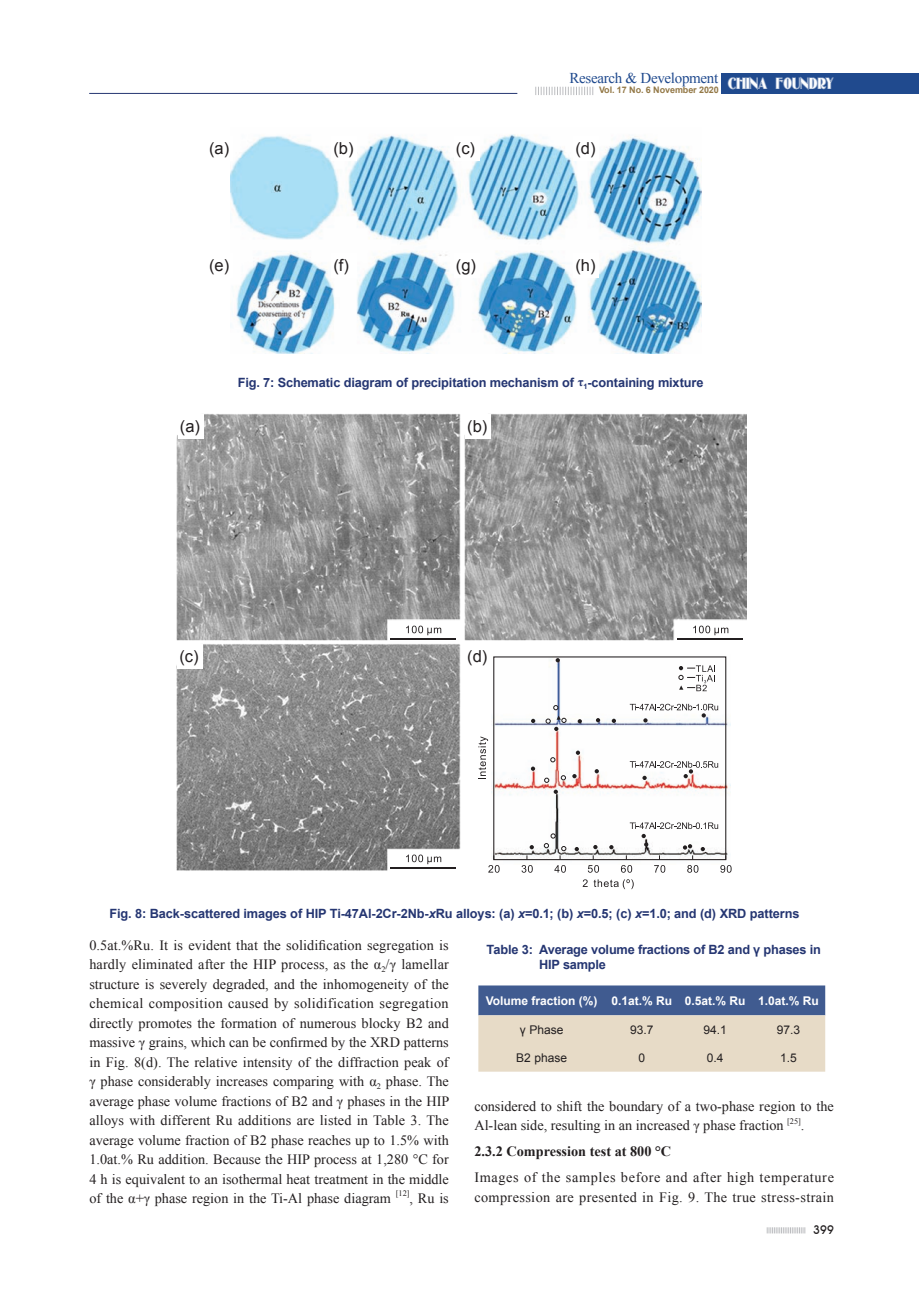
<style>
.page{position:relative;width:919px;height:1289px;background:#fff}
.page>*{position:absolute;margin:0;border:0;box-sizing:border-box;transform-origin:0 0}
.t1{font:16.5px "Arial";color:#231f20}
.t2{font:15.6px "Oldgate Lane Outline";color:#fff}
.t3{font:15px "Times New Roman";letter-spacing:-.02em;color:#204a8e}
.t4{font:14.25px/19.5px "Times New Roman";color:#231f20;text-align:justify}
.t5{font:14.25px/19.5px "Times New Roman";letter-spacing:.035em;color:#231f20}
.t6{font:700 14.25px "Times New Roman";color:#231f20}
.t7{font:700 12.75px/15px "Arial";letter-spacing:-.01em;color:#253672}
.t8{font:700 12px "Arial";color:#fff}
.t9{font:12px "Arial";color:#231f20}
.t10{font:500 12px "Avant Garde IT Cby BT";color:#231f20}
.t11{font:700 9px "Arial";letter-spacing:-.01em;color:#937846}
.t12{font:8.25px "Times New Roman";color:#231f20}
.s1{font-family:"Times New Roman"}
.s2{font-style:italic}
</style>
<div class="page">
<svg style="left:766px;top:1227px;width:39px;height:6px"></svg>
<div style="left:722px;top:73px;width:196px;height:21px;background:#204a8e"></div>
<svg style="left:535px;top:87px;width:58px;height:8px"></svg>
<hr style="left:89px;top:93px;width:428px;height:1px;background:#253672">
<img style="left:231px;top:134px;width:471px;height:219px">
<div style="left:207px;top:136px;width:26px;height:25px;background:#fff"></div>
<div style="left:207px;top:253px;width:26px;height:25px;background:#fff"></div>
<div style="left:331px;top:136px;width:26px;height:25px;background:#fff"></div>
<div style="left:331px;top:253px;width:26px;height:25px;background:#fff"></div>
<div style="left:453px;top:136px;width:26px;height:25px;background:#fff"></div>
<div style="left:453px;top:253px;width:26px;height:25px;background:#fff"></div>
<div style="left:573px;top:136px;width:26px;height:25px;background:#fff"></div>
<div style="left:573px;top:253px;width:26px;height:25px;background:#fff"></div>
<svg style="left:478px;top:985px;width:347px;height:86px;background:#adafb4"></svg>
<img style="left:176px;top:413px;width:570px;height:477px">
<hr style="left:390px;top:638px;width:66px;height:1px;background:#231f20">
<svg style="left:406px;top:625px;width:35px;height:10px"></svg>
<hr style="left:677px;top:638px;width:65px;height:1px;background:#231f20">
<svg style="left:693px;top:625px;width:35px;height:10px"></svg>
<hr style="left:390px;top:866px;width:66px;height:2px;background:#231f20">
<svg style="left:406px;top:854px;width:35px;height:10px"></svg>
<img style="left:491px;top:654px;width:239px;height:210px">
<svg style="left:582px;top:879px;width:5px;height:7px"></svg>
<svg style="left:593px;top:879px;width:40px;height:10px"></svg>
<svg style="left:488px;top:865px;width:11px;height:7px"></svg>
<svg style="left:521px;top:865px;width:11px;height:7px"></svg>
<svg style="left:554px;top:865px;width:12px;height:7px"></svg>
<svg style="left:587px;top:865px;width:12px;height:7px"></svg>
<svg style="left:621px;top:865px;width:11px;height:7px"></svg>
<svg style="left:654px;top:865px;width:11px;height:7px"></svg>
<svg style="left:687px;top:865px;width:11px;height:7px"></svg>
<svg style="left:720px;top:865px;width:11px;height:7px"></svg>
<svg style="left:478px;top:736px;width:10px;height:43px"></svg>
<svg style="left:678px;top:665px;width:37px;height:26px"></svg>
<svg style="left:531px;top:718px;width:4px;height:5px"></svg>
<svg style="left:577px;top:719px;width:5px;height:4px"></svg>
<svg style="left:596px;top:718px;width:4px;height:4px"></svg>
<svg style="left:611px;top:718px;width:5px;height:5px"></svg>
<svg style="left:555px;top:658px;width:5px;height:4px"></svg>
<svg style="left:629px;top:703px;width:89px;height:19px"></svg>
<svg style="left:545px;top:705px;width:21px;height:26px"></svg>
<svg style="left:531px;top:766px;width:4px;height:4px"></svg>
<svg style="left:575px;top:750px;width:5px;height:4px"></svg>
<svg style="left:572px;top:774px;width:4px;height:4px"></svg>
<svg style="left:594px;top:769px;width:5px;height:4px"></svg>
<svg style="left:629px;top:761px;width:89px;height:19px"></svg>
<svg style="left:553px;top:789px;width:5px;height:5px"></svg>
<svg style="left:544px;top:777px;width:5px;height:5px"></svg>
<svg style="left:550px;top:757px;width:5px;height:5px"></svg>
<svg style="left:560px;top:775px;width:6px;height:5px"></svg>
<svg style="left:529px;top:845px;width:5px;height:4px"></svg>
<svg style="left:574px;top:847px;width:5px;height:4px"></svg>
<svg style="left:593px;top:845px;width:4px;height:4px"></svg>
<svg style="left:609px;top:845px;width:4px;height:4px"></svg>
<svg style="left:626px;top:822px;width:92px;height:36px"></svg>
<svg style="left:544px;top:833px;width:22px;height:25px"></svg>
<div style="left:493px;top:656px;width:233px;height:204px;border:1px solid #231f20"></div>
<div style="left:178px;top:414px;width:25px;height:25px;background:#fff"></div>
<div style="left:465px;top:414px;width:26px;height:25px;background:#fff"></div>
<div style="left:177px;top:644px;width:26px;height:25px;background:#fff"></div>
<div style="left:465px;top:644px;width:26px;height:25px;background:#fff"></div>
<p class="t1" style="left:209px;top:137px;width:22px">(a)</p>
<p class="t1" style="left:209px;top:254px;width:22px">(e)</p>
<p class="t1" style="left:333px;top:137px;width:22px">(b)</p>
<p class="t1" style="left:333px;top:254px;width:17px">(f)</p>
<p class="t1" style="left:456px;top:137px;width:21px">(c)</p>
<p class="t1" style="left:456px;top:254px;width:22px">(g)</p>
<p class="t3" style="left:569px;top:68px;width:150px">Research &amp; Development</p>
<p class="t11" style="left:599px;top:84px;width:121px">Vol. 17 No. 6 November 2020</p>
<p class="t2" style="left:727px;top:75px;width:107px">CHINA FOUNDRY</p>
<p class="t1" style="left:575px;top:137px;width:22px">(d)</p>
<p class="t1" style="left:575px;top:254px;width:22px">(h)</p>
<p class="t7" style="left:238px;top:375px;width:467px">Fig. 7: Schematic diagram of precipitation mechanism of <span class="s1">τ</span><sub>1</sub>-containing mixture</p>
<p class="t1" style="left:180px;top:415px;width:22px">(a)</p>
<p class="t1" style="left:467px;top:415px;width:22px">(b)</p>
<p class="t1" style="left:179px;top:645px;width:21px">(c)</p>
<p class="t1" style="left:467px;top:645px;width:22px">(d)</p>
<p class="t7" style="left:110px;top:906px;width:691px">Fig. 8: Back-scattered images of HIP Ti-47Al-2Cr-2Nb-<span class="s2">x</span>Ru alloys: (a) <span class="s2">x</span>=0.1; (b) <span class="s2">x</span>=0.5; (c) <span class="s2">x</span>=1.0; and (d) XRD patterns</p>
<p class="t4" style="left:89px;top:934px;width:361px">0.5at.%Ru. It is evident that the solidification segregation is hardly eliminated after the HIP process, as the α<sub>2</sub>/γ lamellar structure is severely degraded, and the inhomogeneity of the chemical composition caused by solidification segregation directly promotes the formation of numerous blocky B2 and massive γ grains, which can be confirmed by the XRD patterns in Fig. 8(d). The relative intensity of the diffraction peak of γ phase considerably increases comparing with α<sub>2</sub> phase. The average phase volume fractions of B2 and γ phases in the HIP alloys with different Ru additions are listed in Table 3. The average volume fraction of B2 phase reaches up to 1.5% with 1.0at.% Ru addition. Because the HIP process at 1,280 °C for 4 h is equivalent to an isothermal heat treatment in the middle of the α+γ phase region in the Ti-Al phase diagram</p>
<p class="t7" style="left:539px;top:942px;width:283px;text-indent:-53px">Table 3: Average volume fractions of B2 and γ phases in<br>HIP sample</p>
<p class="t8" style="left:485px;top:992px;width:334px">Volume fraction (%) 0.1at.% Ru 0.5at.% Ru 1.0at.% Ru</p>
<p class="t9" style="left:520px;top:1021px;width:45px">γ Phase</p>
<p class="t9" style="left:630px;top:1021px;width:25px">93.7</p>
<p class="t9" style="left:703px;top:1021px;width:25px">94.1</p>
<p class="t9" style="left:776px;top:1021px;width:25px">97.3</p>
<p class="t9" style="left:516px;top:1049px;width:52px">B2 phase</p>
<p class="t9" style="left:638px;top:1049px;width:8px">0</p>
<p class="t9" style="left:706px;top:1049px;width:18px">0.4</p>
<p class="t9" style="left:780px;top:1049px;width:18px">1.5</p>
<p class="t4" style="left:474px;top:1096px;width:361px">considered to shift the boundary of a two-phase region to the<br>Al-lean side, resulting in an increased γ phase fraction</p>
<p class="t12" style="left:787px;top:1115px;width:15px">[25]</p>
<p class="t4" style="left:800px;top:1115px;width:5px">.</p>
<p class="t6" style="left:474px;top:1141px;width:198px">2.3.2 Compression test at 800 °C</p>
<p class="t5" style="left:474px;top:1167px;width:361px">Images of the samples before and after high temperature compression are presented in Fig. 9. The true stress-strain</p>
<p class="t12" style="left:395px;top:1188px;width:15px">[12]</p>
<p class="t4" style="left:409px;top:1188px;width:41px">, Ru is</p>
<p class="t10" style="left:813px;top:1222px;width:22px">399</p>
</div>
